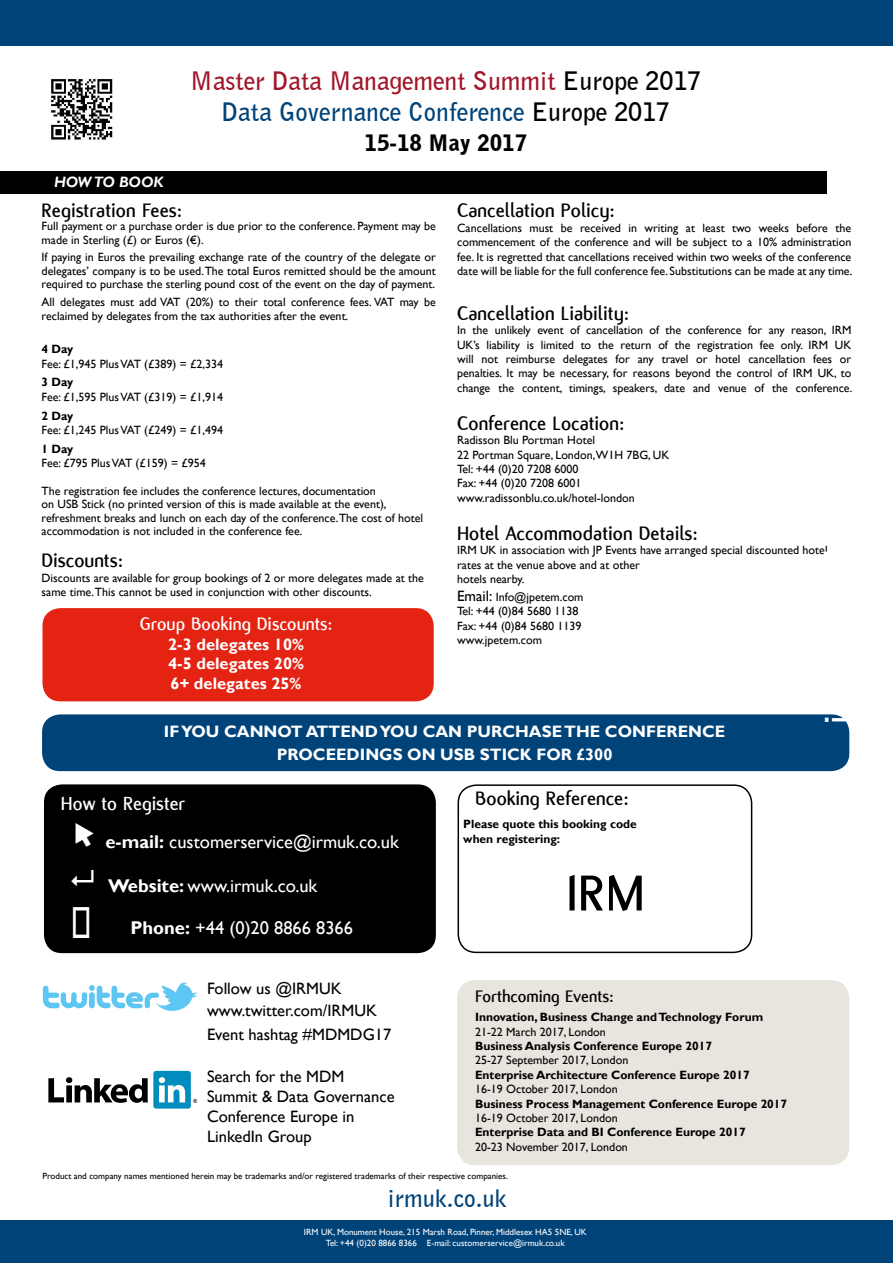
<style>
.page{position:relative;width:893px;height:1263px;background:#fff}
.page>*{position:absolute;margin:0;border:0;box-sizing:border-box;transform-origin:0 0}
.t1{font:700 54px "Flux";color:#000}
.t2{font:700 25.35px/30.5px "Bell Gothic BT";color:#a31529;text-align:center}
.t3{font:700 24px "Bell Gothic BT";color:#004379}
.t4{font:900 22.5px "Bell Gothic BT";color:#000}
.t5{font:700 21px "Flux";color:#000}
.t6{font:700 20.4px "Flux";color:#fff}
.t7{font:700 19.5px "Flux";color:#fff}
.t8{font:18.45px "Gill Sans";color:#fff}
.t9{font:700 18px "Flux";color:#000}
.t10{font:16.5px/19.8px "Gill Sans";color:#000}
.t11{font:700 16.5px/19.5px "Gill Sans";color:#fff;text-align:center}
.t12{font:italic 700 15px "Gill Sans";color:#fff}
.t13{font:12px/14.4px "Gill Sans";color:#000}
.t14{font:700 12px/14.4px "Gill Sans";color:#000}
.t15{font:9px/10.8px "Gill Sans";color:#fff;text-align:center}
.t16{font:9px "Gill Sans";color:#000}
.s1{color:#000}
.s2{color:#004379}
.s3{font-size:15px}
.s4{font-weight:700}
</style>
<div class="page">
<div style="left:0;top:0;width:893px;height:45px;background:#004379"></div>
<div style="left:0;top:1220px;width:893px;height:43px;background:#004379"></div>
<div style="left:44px;top:784px;width:392px;height:169px;background:#000;border-radius:18px"></div>
<div style="left:457px;top:980px;width:392px;height:185px;background:#e8e4de;border-radius:18px"></div>
<div style="left:42px;top:714px;width:807px;height:57px;background:#004379;border-radius:18px"></div>
<div style="left:0;top:171px;width:826px;height:22px;background:#000"></div>
<img style="left:51px;top:79px;width:62px;height:61px">
<div style="left:458px;top:784px;width:294px;height:169px;border:1px solid #000;border-radius:18px"></div>
<svg style="left:43px;top:982px;width:154px;height:29px"></svg>
<div style="left:153px;top:1071px;width:38px;height:37px;background:#008cbc;border-radius:3px"></div>
<svg style="left:48px;top:1077px;width:100px;height:26px"></svg>
<svg style="left:159px;top:1077px;width:26px;height:25px"></svg>
<svg style="left:193px;top:1099px;width:4px;height:4px"></svg>
<div style="left:42px;top:608px;width:392px;height:93px;background:#e42313;border-radius:18px"></div>
<p class="t12" style="left:54px;top:174px;width:111px">HOW TO BOOK</p>
<h2 class="t2" style="left:190px;top:65px;width:513px">Master Data Management Summit <span class="s1">Europe 2017<br></span><span class="s2">Data Governance Conference</span> <span class="s1">Europe 2017</span></h2>
<h3 class="t4" style="left:365px;top:129px;width:164px">15-18 May 2017</h3>
<h3 class="t5" style="left:42px;top:198px;width:142px">Registration Fees:</h3>
<p class="t13" style="left:42px;top:219px;width:396px;line-height:13.5px">Full payment or a purchase order is due prior to the conference. Payment may be made in Sterling (£) or Euros (€).</p>
<p class="t13" style="left:42px;top:251px;width:396px;line-height:13.5px;text-align:justify">If paying in Euros the prevailing exchange rate of the country of the delegate or delegates’ company is to be used.The total Euros remitted should be the amount required to purchase the sterling pound cost of the event on the day of payment.</p>
<p class="t13" style="left:42px;top:295px;width:396px;line-height:13.5px">All delegates must add VAT (20%) to their total conference fees. VAT may be reclaimed by delegates from the tax authorities after the event.</p>
<p class="t14" style="left:42px;top:342px;width:33px">4 Day</p>
<p class="t13" style="left:42px;top:357px;width:183px">Fee: £1,945 Plus VAT (£389) = £2,334</p>
<p class="t14" style="left:42px;top:376px;width:33px">3 Day</p>
<p class="t13" style="left:42px;top:390px;width:183px">Fee: £1,595 Plus VAT (£319) = £1,914</p>
<p class="t14" style="left:42px;top:409px;width:33px">2 Day</p>
<p class="t13" style="left:42px;top:423px;width:183px">Fee: £1,245 Plus VAT (£249) = £1,494</p>
<p class="t14" style="left:42px;top:442px;width:33px">1 Day</p>
<p class="t13" style="left:42px;top:456px;width:166px">Fee: £795 Plus VAT (£159) = £954</p>
<p class="t13" style="left:42px;top:484px;width:383px;line-height:13.5px">The registration fee includes the conference lectures, documentation<br>on USB Stick (no printed version of this is made available at the event), refreshment breaks and lunch on each day of the conference.The cost of hotel accommodation is not included in the conference fee.</p>
<h3 class="t5" style="left:42px;top:549px;width:83px">Discounts:</h3>
<p class="t13" style="left:42px;top:570px;width:384px">Discounts are available for group bookings of 2 or more delegates made at the same time.This cannot be used in conjunction with other discounts.</p>
<h3 class="t7" style="left:140px;top:613px;width:194px">Group Booking Discounts:</h3>
<h3 class="t11" style="left:168px;top:635px;width:137px;text-align:justify">2-3 delegates 10% 4-5 delegates 20% 6+ delegates 25%</h3>
<h3 class="t5" style="left:457px;top:198px;width:159px">Cancellation Policy:</h3>
<p class="t13" style="left:457px;top:221px;width:397px;text-align:justify">Cancellations must be received in writing at least two weeks before the commencement of the conference and will be subject to a 10% administration fee. It is regretted that cancellations received within two weeks of the conference date will be liable for the full conference fee. Substitutions can be made at any time.</p>
<h3 class="t5" style="left:457px;top:301px;width:173px">Cancellation Liability:</h3>
<p class="t13" style="left:457px;top:323px;width:397px;text-align:justify">In the unlikely event of cancellation of the conference for any reason, IRM UK’s liability is limited to the return of the registration fee only. IRM UK will not reimburse delegates for any travel or hotel cancellation fees or penalties. It may be necessary, for reasons beyond the control of IRM UK, to change the content, timings, speakers, date and venue of the conference.</p>
<h3 class="t5" style="left:457px;top:411px;width:169px">Conference Location:</h3>
<p class="t13" style="left:457px;top:433px;width:214px">Radisson Blu Portman Hotel<br>22 Portman Square, London,W1H 7BG, UK<br>Tel: +44 (0)20 7208 6000<br>Fax: +44 (0)20 7208 6001 www.radissonblu.co.uk/hotel-london</p>
<h3 class="t5" style="left:457px;top:521px;width:242px">Hotel Accommodation Details:</h3>
<p class="t13" style="left:457px;top:543px;width:372px">IRM UK in association with JP Events have arranged special discounted hotel rates at the venue above and at other<br>hotels nearby.</p>
<p class="t13" style="left:457px;top:590px;width:128px"><span class="s3">Email:</span> Info@jpetem.com<br>Tel: +44 (0)84 5680 1138<br>Fax: +44 (0)84 5680 1139 www.jpetem.com</p>
<h3 class="t11" style="left:164px;top:721px;width:563px;line-height:22.5px">IF YOU CANNOT ATTEND YOU CAN PURCHASE THE CONFERENCE<br>PROCEEDINGS ON USB STICK FOR £300</h3>
<h3 class="t6" style="left:61px;top:792px;width:126px">How to Register</h3>
<h3 class="t5" style="left:475px;top:787px;width:155px">Booking Reference:</h3>
<p class="t14" style="left:463px;top:817px;width:175px">Please quote this booking code when registering:</p>
<h3 class="t8" style="left:105px;top:831px;width:295px"><span class="s4">e-mail:</span> customerservice@irmuk.co.uk</h3>
<h3 class="t8" style="left:108px;top:875px;width:211px"><span class="s4">Website:</span> www.irmuk.co.uk</h3>
<h3 class="t8" style="left:130px;top:917px;width:224px"><span class="s4">Phone:</span> +44 (0)20 8866 8366</h3>
<h1 class="t1" style="left:566px;top:863px;width:80px">IRM</h1>
<h3 class="t10" style="left:207px;top:978px;width:136px">Follow us @IRMUK</h3>
<h3 class="t10" style="left:207px;top:999px;width:186px;line-height:24px">www.twitter.com/IRMUK<br>Event hashtag #MDMDG17</h3>
<h3 class="t10" style="left:207px;top:1067px;width:189px">Search for the MDM<br>Summit &amp; Data Governance<br>Conference Europe in<br>LinkedIn Group</h3>
<h3 class="t9" style="left:475px;top:987px;width:140px">Forthcoming Events:</h3>
<p class="t14" style="left:475px;top:1010px;width:290px">Innovation, Business Change and Technology Forum</p>
<p class="t13" style="left:475px;top:1024px;width:132px">21-22 March 2017, London</p>
<p class="t14" style="left:475px;top:1039px;width:239px">Business Analysis Conference Europe 2017</p>
<p class="t13" style="left:475px;top:1053px;width:155px">25-27 September 2017, London</p>
<p class="t14" style="left:475px;top:1068px;width:276px">Enterprise Architecture Conference Europe 2017</p>
<p class="t13" style="left:475px;top:1082px;width:144px">16-19 October 2017, London</p>
<p class="t14" style="left:475px;top:1096px;width:314px">Business Process Management Conference Europe 2017</p>
<p class="t13" style="left:475px;top:1111px;width:144px">16-19 October 2017, London</p>
<p class="t14" style="left:475px;top:1125px;width:272px">Enterprise Data and BI Conference Europe 2017</p>
<p class="t13" style="left:475px;top:1140px;width:154px">20-23 November 2017, London</p>
<p class="t16" style="left:43px;top:1171px;width:467px">Product and company names mentioned herein may be trademarks and/or registered trademarks of their respective companies.</p>
<h3 class="t3" style="left:388px;top:1182px;width:120px">irmuk.co.uk</h3>
<p class="t15" style="left:304px;top:1227px;width:284px">IRM UK, Monument House, 215 Marsh Road, Pinner, Middlesex HA5 5NE, UK<br>Tel: +44 (0)20 8866 8366 E-mail: customerservice@irmuk.co.uk</p>
</div>
